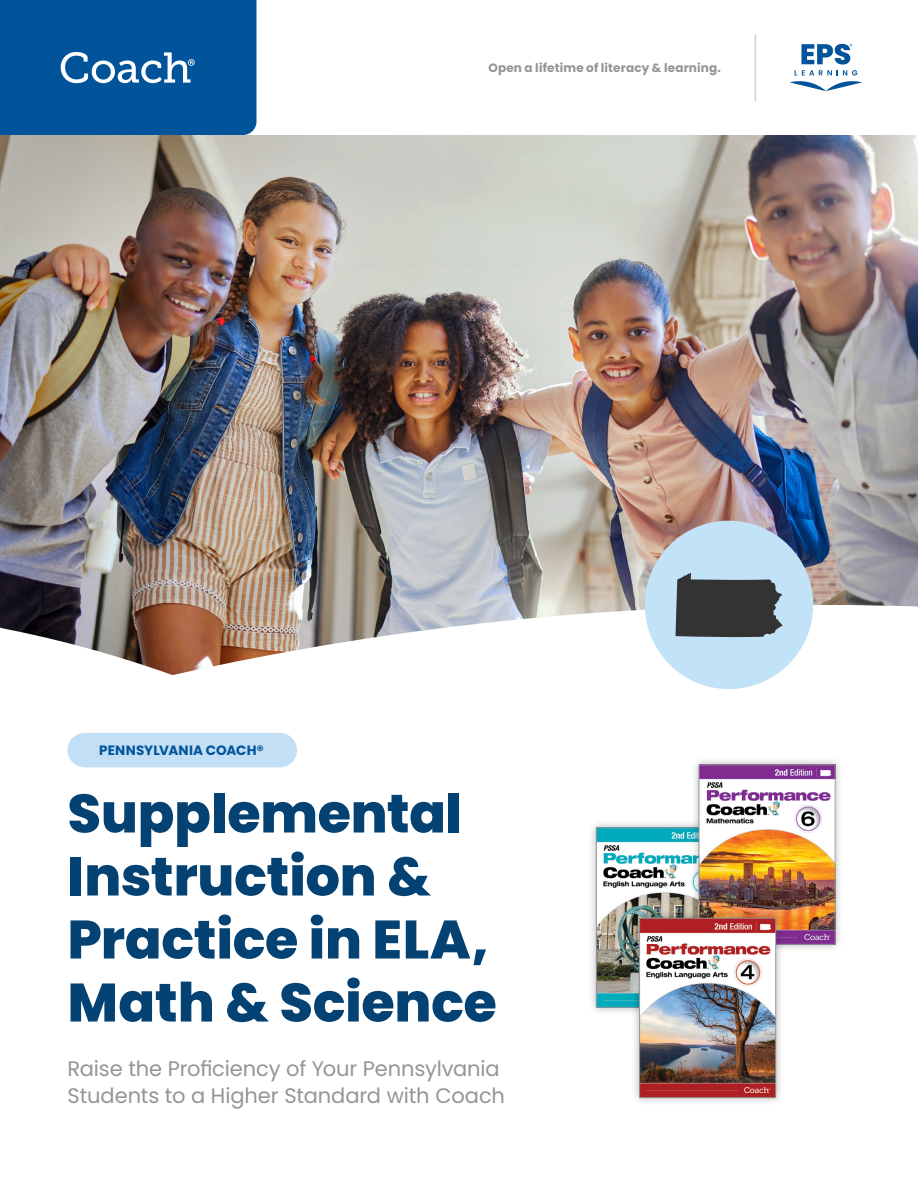
<style>
.page{position:relative;width:918px;height:1188px;background:#fff}
.page>*{position:absolute;margin:0;border:0;box-sizing:border-box;transform-origin:0 0}
.t1{font:800 54px/63px "Poppins";letter-spacing:-.005em;color:#044273}
.t2{font:21px/27px "Poppins";letter-spacing:-.005em;color:#939598}
.t3{font:700 13.5px "Poppins";letter-spacing:.005em;color:#02549a}
.t4{font:700 12px "Poppins";letter-spacing:.015em;color:#939598}
</style>
<div class="page">
<svg style="left:790px;top:44px;width:72px;height:47px"></svg>
<hr style="left:755px;top:35px;width:1px;height:65px;background:#d1d3d4">
<img style="left:0;top:135px;width:918px;height:462px">
<svg style="left:0;top:597px;width:918px;height:171px"></svg>
<div style="left:645px;top:521px;width:168px;height:168px;background:#c2e2f8;border-radius:50%"></div>
<svg style="left:676px;top:573px;width:106px;height:64px;background:#494e51"></svg>
<div style="left:68px;top:733px;width:229px;height:34px;background:#c2dff5;border-radius:17px"></div>
<div style="left:0;top:0;width:256px;height:135px;background:#02549a"></div>
<div style="left:588px;top:819px;width:154px;height:197px;background:#000;opacity:.3"></div>
<img style="left:598px;top:830px;width:92px;height:176px">
<div style="left:596px;top:828px;width:137px;height:180px;border:1px solid #939598"></div>
<div style="left:690px;top:756px;width:154px;height:197px;background:#000;opacity:.3"></div>
<img style="left:701px;top:767px;width:132px;height:176px">
<div style="left:699px;top:765px;width:136px;height:180px;border:1px solid #939598"></div>
<div style="left:631px;top:909px;width:154px;height:198px;background:#000;opacity:.3"></div>
<img style="left:641px;top:920px;width:133px;height:176px">
<div style="left:639px;top:918px;width:137px;height:180px;border:1px solid #939598"></div>
<p class="t4" style="left:488px;top:61px;width:234px">Open a lifetime of literacy &amp; learning.</p>
<p class="t3" style="left:99px;top:742px;width:166px">PENNSYLVANIA COACH®</p>
<h1 class="t1" style="left:68px;top:782px;width:431px">Supplemental<br>Instruction &amp;<br>Practice in ELA,<br>Math &amp; Science</h1>
<p class="t2" style="left:68px;top:1055px;width:439px">Raise the Proficiency of Your Pennsylvania<br>Students to a Higher Standard with Coach</p>
</div>
